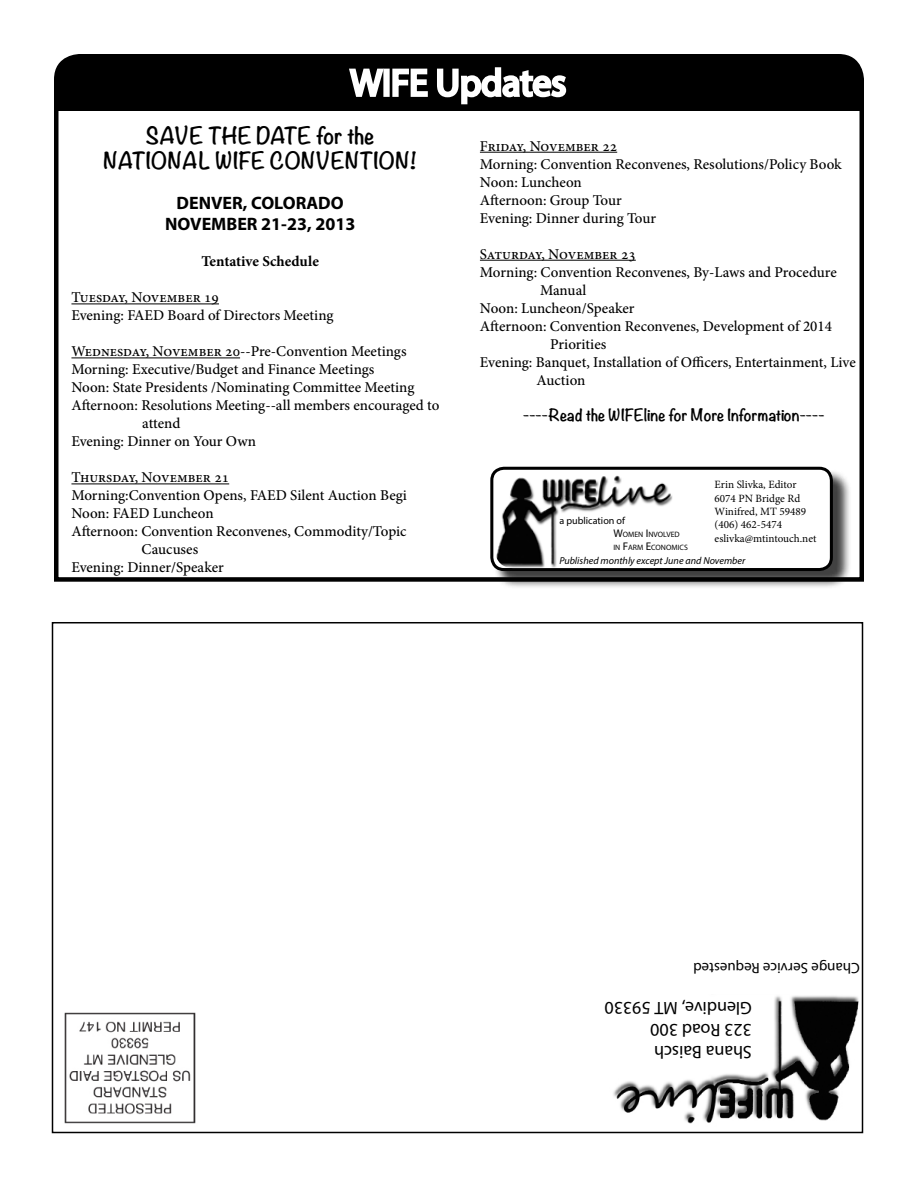
<style>
.page{position:relative;width:918px;height:1188px;background:#fff}
.page>*{position:absolute;margin:0;border:0;box-sizing:border-box;transform-origin:0 0}
.t1{font:37.5px "Myriad Pro";color:#fff}
.t2{font:700 21px/25.2px "Noteworthy";color:#000;text-align:center}
.t3{font:18px/21.6px "Myriad Pro";color:#000}
.t4{font:700 18px/21.6px "Myriad Pro";color:#000;text-align:center}
.t5{font:500 15px/18px "Minion Pro";color:#000}
.t6{font:500 15px "Minion Pro";letter-spacing:-.02em;color:#000}
.t7{font:700 15px "Noteworthy";color:#000}
.t8{font:15px "Myriad Pro";color:#000}
.t9{font:700 15px "Minion Pro";color:#000}
.t10{font:11.1px/13.4px "Minion Pro";color:#000}
.t11{font:italic 10.2px "Myriad Pro";color:#000}
.t12{font:10.2px "Myriad Pro";color:#000}
.t13{font:7.8px/13.4px "Myriad Pro";color:#000}
.s1{font-size:11.1px}
</style>
<div class="page">
<img style="left:64px;top:1012px;width:132px;height:112px">
<img style="left:613px;top:995px;width:246px;height:129px">
<div style="left:54px;top:54px;width:810px;height:52px;background:#000"></div>
<svg style="left:347px;top:54px;width:82px;height:45px"></svg>
<svg style="left:435px;top:54px;width:133px;height:52px"></svg>
<hr style="left:71px;top:304px;width:148px;height:1px;background:#000">
<hr style="left:71px;top:358px;width:169px;height:1px;background:#000">
<hr style="left:71px;top:484px;width:158px;height:1px;background:#000">
<hr style="left:480px;top:152px;width:137px;height:1px;background:#000">
<hr style="left:480px;top:260px;width:156px;height:1px;background:#000">
<div style="left:54px;top:106px;width:810px;height:476px;border:4px solid #000"></div>
<div style="left:492px;top:469px;width:360px;height:121px;background:#000;opacity:.75"></div>
<div style="left:492px;top:468px;width:339px;height:102px;background:#fff;border-radius:12px"></div>
<div style="left:490px;top:467px;width:343px;height:104px;border:3px solid #000;border-radius:12px"></div>
<img style="left:495px;top:474px;width:178px;height:94px">
<h1 class="t1" style="left:350px;top:60px;width:217px">WIFE Updates</h1>
<h2 class="t2" style="left:103px;top:123px;width:315px">SAVE THE DATE for the<br>NATIONAL WIFE CONVENTION!</h2>
<p class="t4" style="left:165px;top:191px;width:192px">DENVER, COLORADO<br>NOVEMBER 21-23, 2013</p>
<p class="t9" style="left:201px;top:251px;width:119px">Tentative Schedule</p>
<p class="t5" style="left:71px;top:289px;width:264px">Tuesday, November 19<br>Evening: FAED Board of Directors Meeting</p>
<p class="t5" style="left:71px;top:343px;width:337px">Wednesday, November 20--Pre-Convention Meetings</p>
<p class="t5" style="left:71px;top:361px;width:304px">Morning: Executive/Budget and Finance Meetings</p>
<p class="t6" style="left:71px;top:377px;width:345px">Noon: State Presidents /Nominating Committee Meeting</p>
<p class="t5" style="left:71px;top:397px;width:369px">Afternoon: Resolutions Meeting--all members encouraged to</p>
<p class="t5" style="left:142px;top:415px;width:40px">attend</p>
<p class="t5" style="left:71px;top:433px;width:186px">Evening: Dinner on Your Own</p>
<p class="t5" style="left:71px;top:469px;width:159px">Thursday, November 21</p>
<p class="t5" style="left:71px;top:487px;width:337px">Morning:Convention Opens, FAED Silent Auction Begi</p>
<p class="t5" style="left:71px;top:505px;width:144px">Noon: FAED Luncheon</p>
<p class="t5" style="left:71px;top:523px;width:337px">Afternoon: Convention Reconvenes, Commodity/Topic</p>
<p class="t5" style="left:142px;top:541px;width:58px">Caucuses</p>
<p class="t5" style="left:71px;top:559px;width:154px">Evening: Dinner/Speaker</p>
<p class="t5" style="left:480px;top:137px;width:363px">Friday, November 22<br>Morning: Convention Reconvenes, Resolutions/Policy Book<br>Noon: Luncheon<br>Afternoon: Group Tour<br>Evening: Dinner during Tour</p>
<p class="t5" style="left:480px;top:245px;width:157px">Saturday, November 23</p>
<p class="t5" style="left:480px;top:263px;width:358px">Morning: Convention Reconvenes, By-Laws and Procedure</p>
<p class="t5" style="left:540px;top:281px;width:48px">Manual</p>
<p class="t5" style="left:480px;top:299px;width:156px">Noon: Luncheon/Speaker</p>
<p class="t5" style="left:480px;top:317px;width:354px">Afternoon: Convention Reconvenes, Development of 2014</p>
<p class="t5" style="left:550px;top:335px;width:58px">Priorities</p>
<p class="t5" style="left:480px;top:353px;width:377px">Evening: Banquet, Installation of Officers, Entertainment, Live</p>
<p class="t5" style="left:537px;top:371px;width:50px">Auction</p>
<p class="t7" style="left:523px;top:402px;width:303px">----Read the WIFEline for More Information----</p>
<p class="t10" style="left:715px;top:478px;width:103px">Erin Slivka, Editor<br>6074 PN Bridge Rd<br>Winifred, MT 59489 (406) 462-5474 eslivka@mtintouch.net</p>
<p class="t12" style="left:559px;top:514px;width:67px">a publication of</p>
<p class="t13" style="left:613px;top:528px;width:76px"><span class="s1">W</span>OMEN <span class="s1">I</span>NVOLVED<br>IN <span class="s1">F</span>ARM <span class="s1">E</span>CONOMICS</p>
<p class="t11" style="left:559px;top:554px;width:188px">Published monthly except June and November</p>
<p class="t8" style="left:860px;top:977px;width:168px;rotate:-180deg">Change Service Requested</p>
<p class="t3" style="left:752px;top:1063px;width:149px;rotate:-180deg">Shana Baisch<br>323 Road 300<br>Glendive, MT 59330</p>
</div>
